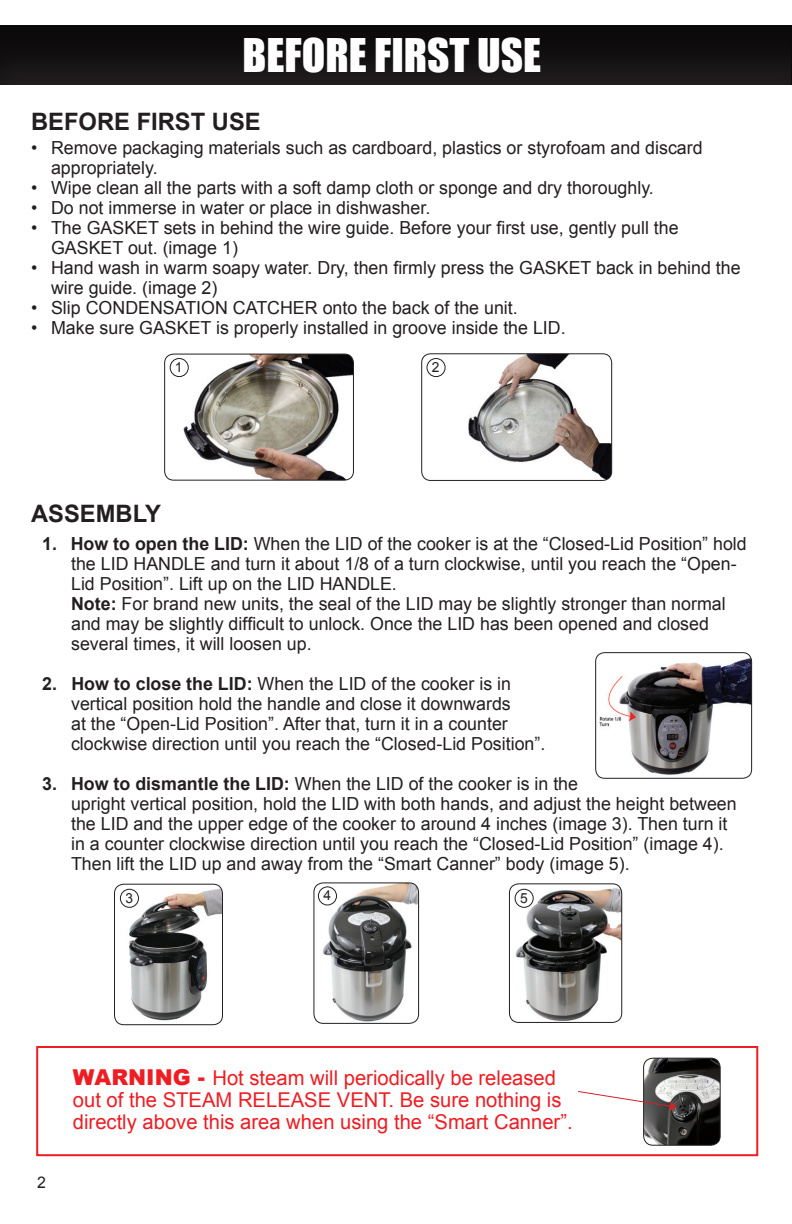
<style>
.page{position:relative;width:792px;height:1224px;background:#fff}
.page>*{position:absolute;margin:0;border:0;box-sizing:border-box;transform-origin:0 0}
.t1{font:42.6px "Impact";color:#fff}
.t2{font:700 24px "Arial";color:#231f20}
.t3{font:20.4px/21.8px "Arial";color:#ee1d23}
.t4{font:18px/20px "Arial";color:#231f20}
.t5{font:16px "Arial";color:#231f20}
.t6{font:14px "Arial";color:#231f20}
.s1{font-weight:700}
.s2{font-weight:900;font-size:21.8px}
</style>
<div class="page">
<div style="left:0;top:23px;width:792px;height:64px;background:#231f20;opacity:.75"></div>
<hr style="left:791px;top:23px;width:1px;height:64px;background:#231f20;opacity:.75">
<img style="left:165px;top:354px;width:188px;height:125px">
<div style="left:164px;top:354px;width:190px;height:127px;border:1px solid #231f20;border-radius:9px"></div>
<img style="left:423px;top:354px;width:189px;height:126px">
<div style="left:421px;top:353px;width:191px;height:128px;border:1px solid #231f20;border-radius:9px"></div>
<div style="left:170px;top:359px;width:18px;height:18px;background:#fff;border-radius:50%"></div>
<div style="left:170px;top:358px;width:19px;height:19px;border:1px solid #231f20;border-radius:50%"></div>
<div style="left:427px;top:359px;width:18px;height:18px;background:#fff;border-radius:50%"></div>
<div style="left:427px;top:358px;width:19px;height:19px;border:1px solid #231f20;border-radius:50%"></div>
<img style="left:597px;top:653px;width:155px;height:125px">
<div style="left:595px;top:652px;width:157px;height:127px;border:1px solid #231f20;border-radius:9px"></div>
<img style="left:644px;top:1058px;width:75px;height:86px">
<div style="left:643px;top:1058px;width:78px;height:88px;border:1px solid #231f20;border-radius:9px"></div>
<div style="left:36px;top:1046px;width:722px;height:110px;border:2px solid #ee1d23"></div>
<svg style="left:578px;top:1090px;width:99px;height:21px"></svg>
<img style="left:114px;top:884px;width:108px;height:141px">
<div style="left:114px;top:884px;width:109px;height:141px;border:1px solid #231f20;border-radius:9px"></div>
<img style="left:509px;top:885px;width:113px;height:137px">
<div style="left:509px;top:883px;width:113px;height:140px;border:1px solid #231f20;border-radius:9px"></div>
<div style="left:120px;top:889px;width:18px;height:18px;background:#fff;border-radius:50%"></div>
<div style="left:120px;top:889px;width:19px;height:19px;border:1px solid #231f20;border-radius:50%"></div>
<div style="left:515px;top:889px;width:18px;height:18px;background:#fff;border-radius:50%"></div>
<div style="left:515px;top:889px;width:19px;height:19px;border:1px solid #231f20;border-radius:50%"></div>
<img style="left:315px;top:884px;width:104px;height:138px">
<div style="left:313px;top:882px;width:106px;height:142px;border:1px solid #231f20;border-radius:9px"></div>
<div style="left:318px;top:887px;width:18px;height:18px;background:#fff;border-radius:50%"></div>
<div style="left:318px;top:887px;width:19px;height:18px;border:1px solid #231f20;border-radius:50%"></div>
<h1 class="t1" style="left:243px;top:22px;width:45px">BEFORE</h1>
<h1 class="t1" style="left:374px;top:22px;width:168px">FIRST USE</h1>
<h2 class="t2" style="left:31px;top:106px;width:231px">BEFORE FIRST USE</h2>
<p class="t4" style="left:51px;top:138px;width:653px;text-indent:-20px">• Remove packaging materials such as cardboard, plastics or styrofoam and discard appropriately.</p>
<p class="t4" style="left:31px;top:178px;width:624px">• Wipe clean all the parts with a soft damp cloth or sponge and dry thoroughly.</p>
<p class="t4" style="left:31px;top:198px;width:401px">• Do not immerse in water or place in dishwasher.</p>
<p class="t4" style="left:51px;top:218px;width:629px;text-indent:-20px">• The GASKET sets in behind the wire guide. Before your first use, gently pull the<br>GASKET out. (image 1)</p>
<p class="t4" style="left:51px;top:258px;width:691px;text-indent:-20px">• Hand wash in warm soapy water. Dry, then firmly press the GASKET back in behind the wire guide. (image 2)</p>
<p class="t4" style="left:31px;top:298px;width:488px">• Slip CONDENSATION CATCHER onto the back of the unit.</p>
<p class="t4" style="left:31px;top:318px;width:536px">• Make sure GASKET is properly installed in groove inside the LID.</p>
<p class="t6" style="left:175px;top:358px;width:9px">1</p>
<p class="t6" style="left:432px;top:358px;width:9px">2</p>
<h2 class="t2" style="left:31px;top:498px;width:131px">ASSEMBLY</h2>
<p class="t4" style="left:71px;top:534px;width:677px;text-indent:-29px"><span class="s1">1. How to open the LID:</span> When the LID of the cooker is at the “Closed-Lid Position” hold the LID HANDLE and turn it about 1/8 of a turn clockwise, until you reach the “Open-Lid Position”. Lift up on the LID HANDLE.<br><span class="s1">Note:</span> For brand new units, the seal of the LID may be slightly stronger than normal and may be slightly difficult to unlock. Once the LID has been opened and closed several times, it will loosen up.</p>
<p class="t4" style="left:71px;top:674px;width:476px;text-indent:-29px"><span class="s1">2. How to close the LID:</span> When the LID of the cooker is in vertical position hold the handle and close it downwards<br>at the “Open-Lid Position”. After that, turn it in a counter clockwise direction until you reach the “Closed-Lid Position”.</p>
<p class="t4" style="left:71px;top:774px;width:667px;text-indent:-29px"><span class="s1">3. How to dismantle the LID:</span> When the LID of the cooker is in the<br>upright vertical position, hold the LID with both hands, and adjust the height between the LID and the upper edge of the cooker to around 4 inches (image 3). Then turn it in a counter clockwise direction until you reach the “Closed-Lid Position” (image 4).<br>Then lift the LID up and away from the “Smart Canner” body (image 5).</p>
<p class="t6" style="left:125px;top:889px;width:9px">3</p>
<p class="t6" style="left:323px;top:886px;width:9px">4</p>
<p class="t6" style="left:520px;top:889px;width:9px">5</p>
<p class="t5" style="left:37px;top:1171px;width:10px">2</p>
<p class="t3" style="left:73px;top:1068px;width:501px"><span class="s2">WARNING -</span> Hot steam will periodically be released out of the STEAM RELEASE VENT. Be sure nothing is directly above this area when using the “Smart Canner”.</p>
</div>
